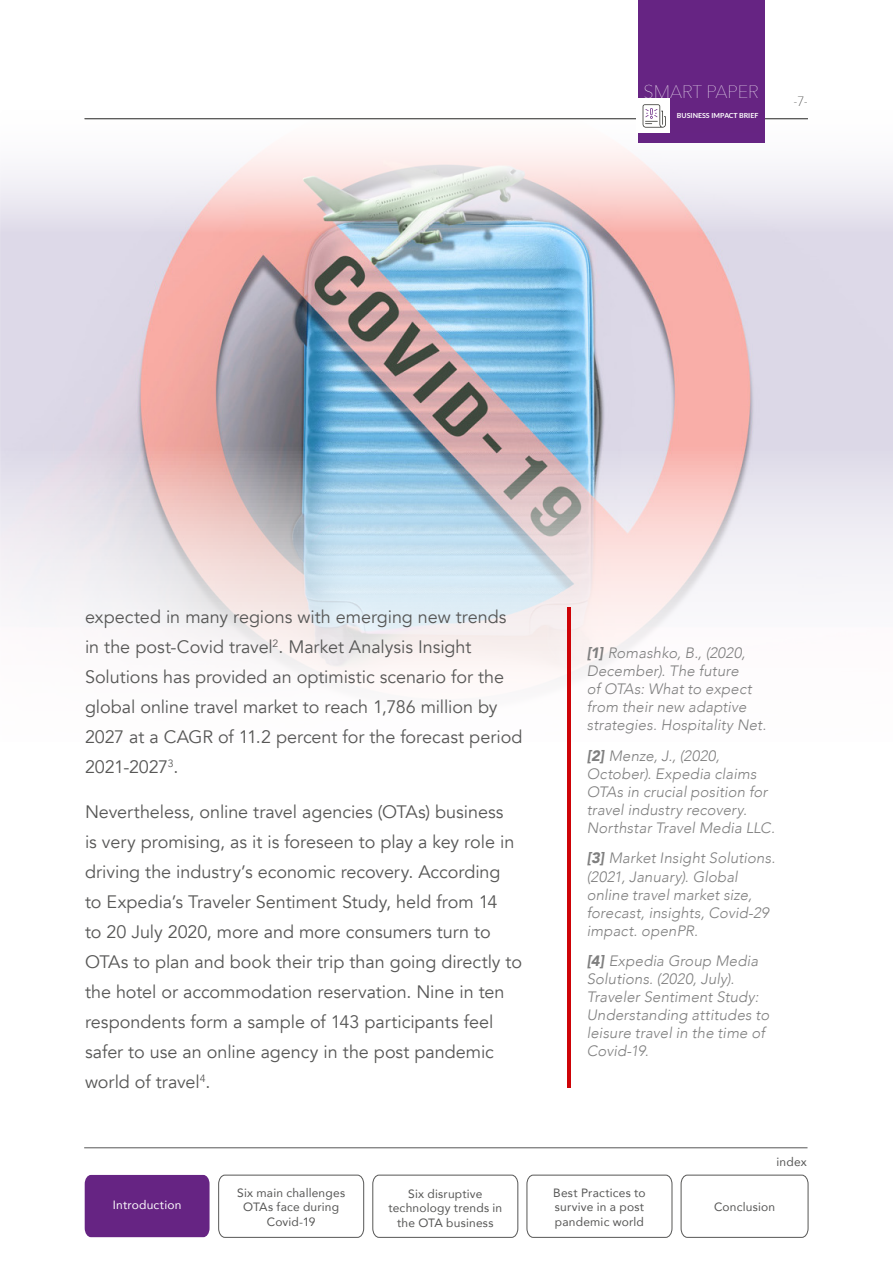
<style>
.page{position:relative;width:893px;height:1263px;background:#fff}
.page>*{position:absolute;margin:0;border:0;box-sizing:border-box;transform-origin:0 0}
.smart_paper_body_tex{font:18px/30px "Avenir";letter-spacing:-.005em;color:#575756}
.smart_paper_referenc{font:200 18px "Avenir Next";color:#fff}
.smart_paper_referenc-2{font:italic 300 15px/18px "Avenir";letter-spacing:.01em;color:#7f7f7f}
.page_number_text{font:200 13.5px "Avenir Next";color:#575756}
.t1{font:12px/14.4px "Avenir";letter-spacing:.015em;color:#575756;text-align:center}
.t2{font:12px "Avenir";letter-spacing:.02em;color:#fff}
.t3{font:700 7.05px "Lato";color:#fff}
.s1{font-weight:900}
</style>
<div class="page">
<hr style="left:84px;top:1147px;width:723px;height:1px;background:#575756">
<svg style="left:681px;top:1175px;width:127px;height:63px"></svg>
<div style="left:85px;top:1175px;width:125px;height:62px;background:#662483"></div>
<svg style="left:527px;top:1175px;width:145px;height:63px"></svg>
<svg style="left:372px;top:1175px;width:146px;height:63px"></svg>
<svg style="left:218px;top:1175px;width:146px;height:63px"></svg>
<img style="left:1px;top:118px;width:892px;height:624px">
<hr style="left:85px;top:118px;width:723px;height:1px;background:#575756">
<div style="left:638px;top:0;width:127px;height:143px;background:#662483"></div>
<div style="left:636px;top:98px;width:99px;height:35px;background:#fff"></div>
<div style="left:670px;top:97px;width:95px;height:36px;background:#662482"></div>
<svg style="left:643px;top:104px;width:23px;height:24px"></svg>
<hr style="left:568px;top:608px;width:3px;height:480px;background:#ce0307">
<p class="smart_paper_referenc" style="left:643px;top:76px;width:117px">SMART PAPER</p>
<p class="t3" style="left:677px;top:110px;width:83px">BUSINESS IMPACT BRIEF</p>
<p class="page_number_text" style="left:793px;top:90px;width:16px">-7-</p>
<p class="smart_paper_body_tex" style="left:85px;top:602px;width:439px">expected in many regions with emerging new trends in the post-Covid travel<sup>2</sup>. Market Analysis Insight Solutions has provided an optimistic scenario for the global online travel market to reach 1,786 million by 2027 at a CAGR of 11.2 percent for the forecast period 2021-2027<sup>3</sup>.</p>
<p class="smart_paper_body_tex" style="left:85px;top:797px;width:439px">Nevertheless, online travel agencies (OTAs) business<br>is very promising, as it is foreseen to play a key role in driving the industry’s economic recovery. According<br>to Expedia’s Traveler Sentiment Study, held from 14<br>to 20 July 2020, more and more consumers turn to OTAs to plan and book their trip than going directly to the hotel or accommodation reservation. Nine in ten respondents form a sample of 143 participants feel safer to use an online agency in the post pandemic world of travel<sup>4</sup>.</p>
<p class="smart_paper_referenc-2" style="left:587px;top:644px;width:181px"><span class="s1">[1]</span> Romashko, B., (2020,<br>December). The future<br>of OTAs: What to expect from their new adaptive strategies. Hospitality Net.</p>
<p class="smart_paper_referenc-2" style="left:587px;top:746px;width:190px"><span class="s1">[2]</span> Menze, J., (2020,<br>October). Expedia claims<br>OTAs in crucial position for travel industry recovery.<br>Northstar Travel Media LLC.</p>
<p class="smart_paper_referenc-2" style="left:587px;top:849px;width:190px"><span class="s1">[3]</span> Market Insight Solutions. (2021, January). Global online travel market size, forecast, insights, Covid-29 impact. openPR.</p>
<p class="smart_paper_referenc-2" style="left:587px;top:952px;width:184px"><span class="s1">[4]</span> Expedia Group Media<br>Solutions. (2020, July).<br>Traveler Sentiment Study:<br>Understanding attitudes to leisure travel in the time of<br>Covid-19.</p>
<p class="t1" style="left:776px;top:1154px;width:32px">index</p>
<p class="t1" style="left:237px;top:1185px;width:109px">Six main challenges<br>OTAs face during<br>Covid-19</p>
<p class="t1" style="left:388px;top:1186px;width:115px">Six disruptive technology trends in the OTA business</p>
<p class="t1" style="left:553px;top:1185px;width:94px;text-align:left">Best Practices to survive in a post pandemic world</p>
<p class="t2" style="left:99px;top:1195px;width:70px">Introduction</p>
<p class="t2" style="left:113px;top:1195px;width:70px">Introduction</p>
<p class="t1" style="left:714px;top:1200px;width:63px">Conclusion</p>
</div>
